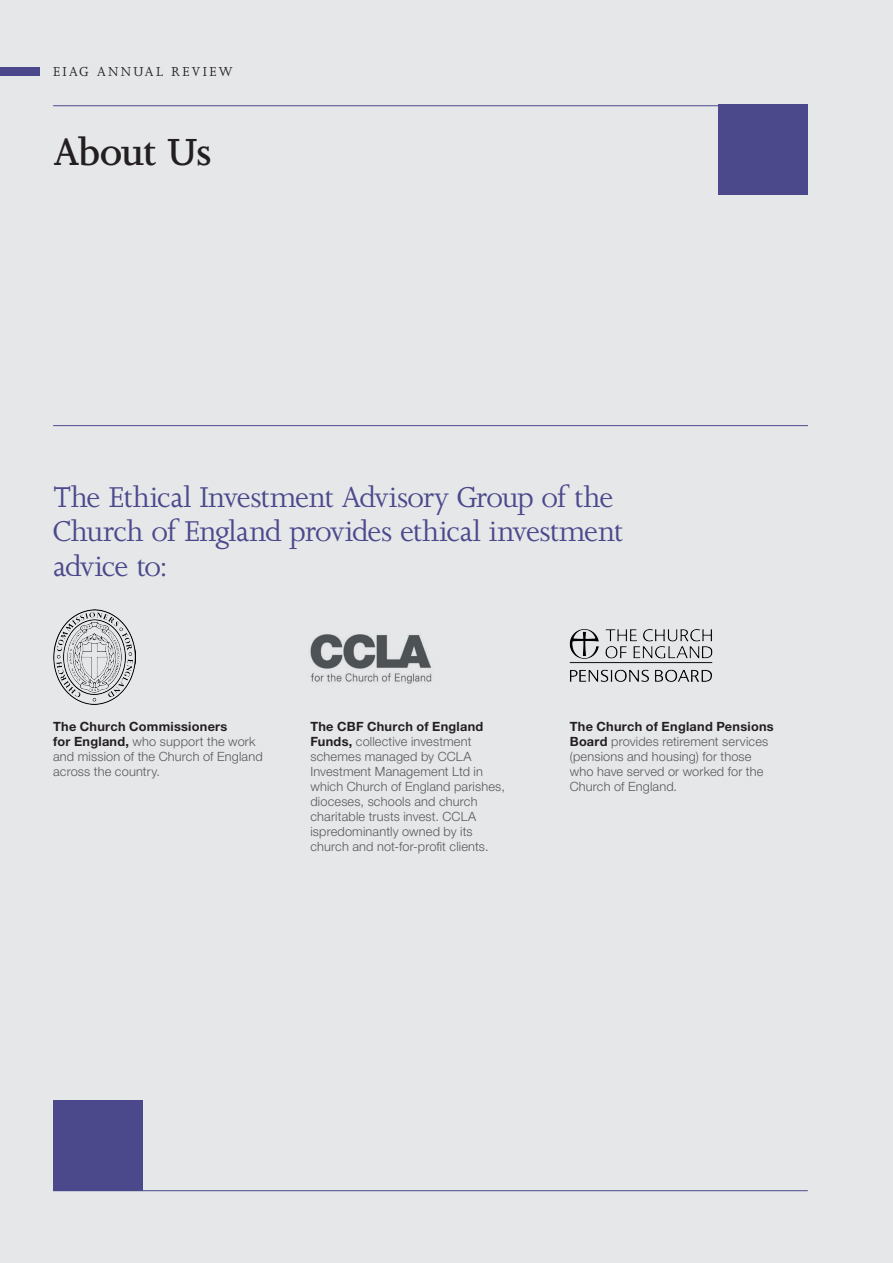
<style>
.page{position:relative;width:893px;height:1263px;background:#e6e7e9}
.page>*{position:absolute;margin:0;border:0;box-sizing:border-box;transform-origin:0 0}
.t1{font:600 43.5px "Joanna MT Std";letter-spacing:-.035em;color:#231f20}
.t2{font:33px/34.5px "Joanna MT Std";letter-spacing:-.03em;color:#4b498c}
.t3{font:15px "Joanna MT Std";letter-spacing:.155em;color:#231f20}
.t4{font:300 12.75px/15px "Helvetica Neue LT Std";letter-spacing:.01em;color:#57585a}
.s1{font-weight:700;color:#231f20}
</style>
<div class="page">
<hr style="left:53px;top:1190px;width:755px;height:1px;background:#4b498c">
<div style="left:0;top:67px;width:39px;height:9px;background:#4b498c"></div>
<hr style="left:53px;top:105px;width:755px;height:1px;background:#4b498c">
<img style="left:53px;top:609px;width:83px;height:96px">
<img style="left:310px;top:634px;width:122px;height:50px">
<img style="left:569px;top:629px;width:144px;height:53px">
<hr style="left:53px;top:425px;width:755px;height:1px;background:#4b498c">
<div style="left:53px;top:1101px;width:89px;height:90px;background:#4b498c"></div>
<div style="left:719px;top:104px;width:89px;height:90px;background:#4b498c"></div>
<p class="t3" style="left:53px;top:63px;width:181px">EIAG ANNUAL REVIEW</p>
<h1 class="t1" style="left:53px;top:128px;width:159px">About Us</h1>
<h2 class="t2" style="left:53px;top:480px;width:572px">The Ethical Investment Advisory Group of the<br>Church of England provides ethical investment advice to:</h2>
<p class="t4" style="left:53px;top:719px;width:211px"><span class="s1">The Church Commissioners<br>for England,</span> who support the work and mission of the Church of England across the country.</p>
<p class="t4" style="left:310px;top:719px;width:196px"><span class="s1">The CBF Church of England<br>Funds,</span> collective investment schemes managed by CCLA<br>Investment Management Ltd in which Church of England parishes, dioceses, schools and church charitable trusts invest. CCLA ispredominantly owned by its church and not-for-profit clients.</p>
<p class="t4" style="left:570px;top:719px;width:205px"><span class="s1">The Church of England Pensions<br>Board</span> provides retirement services (pensions and housing) for those who have served or worked for the<br>Church of England.</p>
</div>
